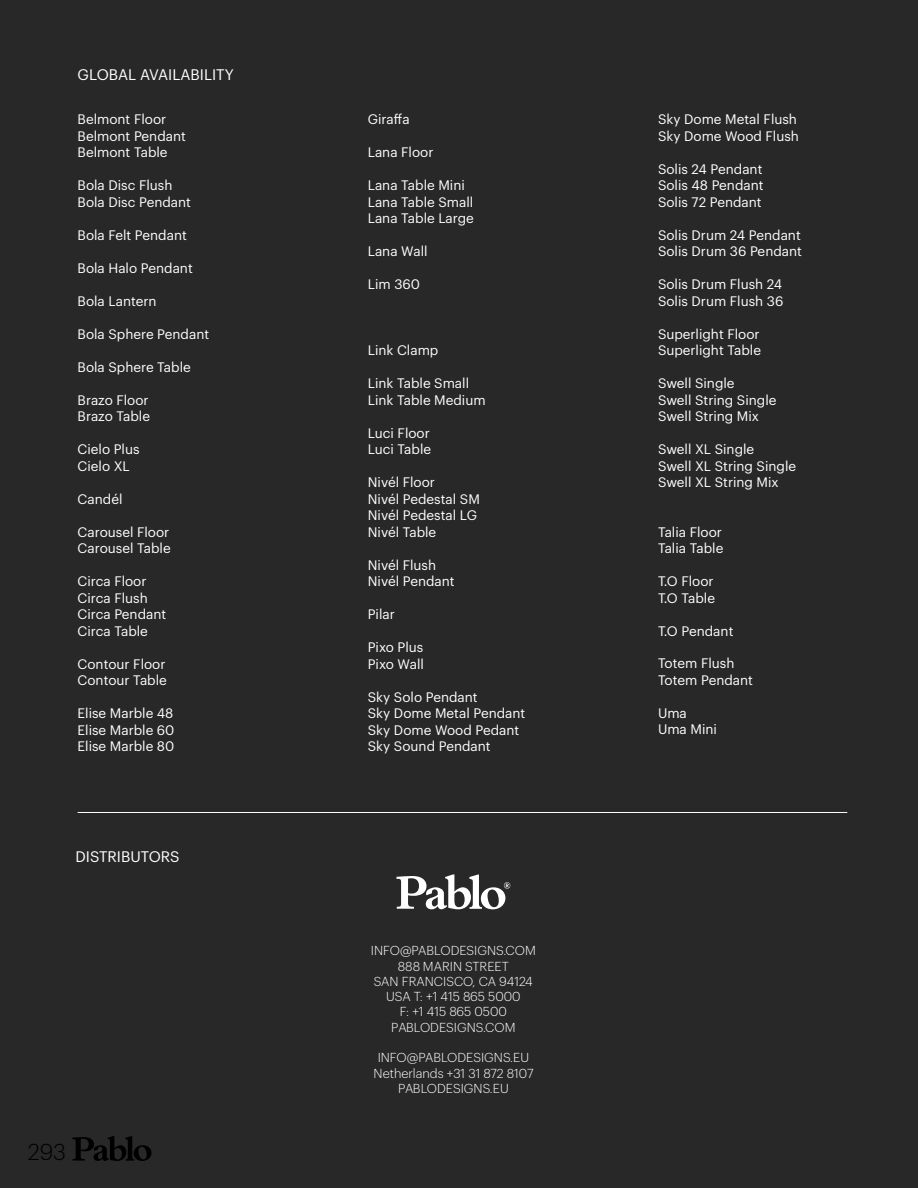
<style>
.page{position:relative;width:918px;height:1188px;background:#292829}
.page>*{position:absolute;margin:0;border:0;box-sizing:border-box;transform-origin:0 0}
.t1{font:300 22.5px "Graphik";color:#000}
.t2{font:15px "Graphik";color:#fff}
.t3{font:13.5px/16.5px "Graphik";color:#fff}
.t4{font:300 12.75px/15.3px "Graphik";color:#fff;text-align:center}
</style>
<div class="page">
<svg style="left:396px;top:874px;width:114px;height:35px"></svg>
<hr style="left:78px;top:812px;width:769px;height:1px;background:#fff">
<svg style="left:72px;top:1136px;width:79px;height:25px"></svg>
<p class="t2" style="left:78px;top:64px;width:158px">GLOBAL AVAILABILITY</p>
<p class="t3" style="left:78px;top:110px;width:110px">Belmont Floor<br>Belmont Pendant<br>Belmont Table</p>
<p class="t3" style="left:78px;top:176px;width:115px">Bola Disc Flush<br>Bola Disc Pendant</p>
<p class="t3" style="left:78px;top:225px;width:111px">Bola Felt Pendant</p>
<p class="t3" style="left:78px;top:258px;width:117px">Bola Halo Pendant</p>
<p class="t3" style="left:78px;top:291px;width:81px">Bola Lantern</p>
<p class="t3" style="left:78px;top:324px;width:133px">Bola Sphere Pendant</p>
<p class="t3" style="left:78px;top:357px;width:115px">Bola Sphere Table</p>
<p class="t3" style="left:78px;top:390px;width:74px">Brazo Floor<br>Brazo Table</p>
<p class="t3" style="left:78px;top:440px;width:63px">Cielo Plus<br>Cielo XL</p>
<p class="t3" style="left:78px;top:489px;width:46px">Candél</p>
<p class="t3" style="left:78px;top:522px;width:95px">Carousel Floor<br>Carousel Table</p>
<p class="t3" style="left:78px;top:572px;width:90px">Circa Floor<br>Circa Flush<br>Circa Pendant<br>Circa Table</p>
<p class="t3" style="left:78px;top:654px;width:91px">Contour Floor<br>Contour Table</p>
<p class="t3" style="left:78px;top:704px;width:98px;text-align:justify">Elise Marble 48<br>Elise Marble 60<br>Elise Marble 80</p>
<p class="t2" style="left:76px;top:845px;width:106px">DISTRIBUTORS</p>
<h1 class="t1" style="left:28px;top:1135px;width:39px">293</h1>
<p class="t3" style="left:368px;top:110px;width:43px">Giraffa</p>
<p class="t3" style="left:368px;top:143px;width:67px">Lana Floor</p>
<p class="t3" style="left:368px;top:176px;width:108px">Lana Table Mini<br>Lana Table Small<br>Lana Table Large</p>
<p class="t3" style="left:368px;top:242px;width:61px">Lana Wall</p>
<p class="t3" style="left:368px;top:275px;width:54px">Lim 360</p>
<p class="t3" style="left:368px;top:341px;width:72px">Link Clamp</p>
<p class="t3" style="left:368px;top:374px;width:119px">Link Table Small<br>Link Table Medium</p>
<p class="t3" style="left:368px;top:423px;width:65px">Luci Floor<br>Luci Table</p>
<p class="t3" style="left:368px;top:473px;width:114px">Nivél Floor<br>Nivél Pedestal SM<br>Nivél Pedestal LG<br>Nivél Table</p>
<p class="t3" style="left:368px;top:555px;width:88px">Nivél Flush<br>Nivél Pendant</p>
<p class="t3" style="left:368px;top:605px;width:29px">Pilar</p>
<p class="t3" style="left:368px;top:638px;width:58px">Pixo Plus<br>Pixo Wall</p>
<p class="t3" style="left:368px;top:687px;width:159px">Sky Solo Pendant<br>Sky Dome Metal Pendant<br>Sky Dome Wood Pedant<br>Sky Sound Pendant</p>
<p class="t4" style="left:371px;top:942px;width:167px">INFO@PABLODESIGNS.COM<br>888 MARIN STREET<br>SAN FRANCISCO, CA 94124<br>USA T: +1 415 865 5000<br>F: +1 415 865 0500<br>PABLODESIGNS.COM</p>
<p class="t4" style="left:374px;top:1049px;width:162px">INFO@PABLODESIGNS.EU<br>Netherlands +31 31 872 8107<br>PABLODESIGNS.EU</p>
<p class="t3" style="left:658px;top:110px;width:142px">Sky Dome Metal Flush<br>Sky Dome Wood Flush</p>
<p class="t3" style="left:658px;top:159px;width:107px;text-align:justify">Solis 24 Pendant Solis 48 Pendant Solis 72 Pendant</p>
<p class="t3" style="left:658px;top:225px;width:146px">Solis Drum 24 Pendant<br>Solis Drum 36 Pendant</p>
<p class="t3" style="left:658px;top:275px;width:127px">Solis Drum Flush 24<br>Solis Drum Flush 36</p>
<p class="t3" style="left:658px;top:324px;width:105px">Superlight Floor<br>Superlight Table</p>
<p class="t3" style="left:658px;top:374px;width:120px">Swell Single<br>Swell String Single<br>Swell String Mix</p>
<p class="t3" style="left:658px;top:440px;width:140px">Swell XL Single<br>Swell XL String Single<br>Swell XL String Mix</p>
<p class="t3" style="left:658px;top:522px;width:67px">Talia Floor<br>Talia Table</p>
<p class="t3" style="left:658px;top:572px;width:59px">T.O Floor<br>T.O Table</p>
<p class="t3" style="left:658px;top:621px;width:77px">T.O Pendant</p>
<p class="t3" style="left:658px;top:654px;width:97px">Totem Flush<br>Totem Pendant</p>
<p class="t3" style="left:658px;top:704px;width:60px">Uma<br>Uma Mini</p>
</div>
